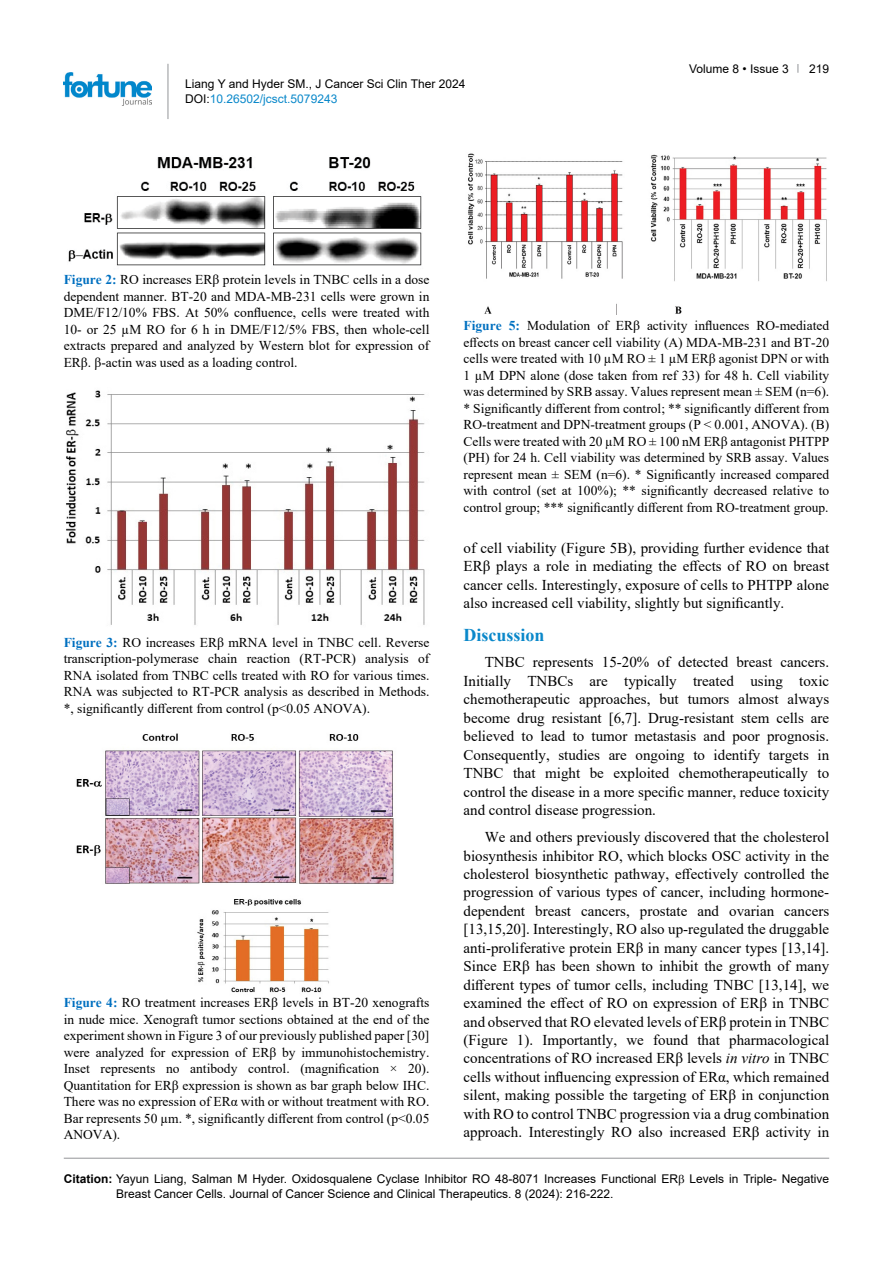
<style>
.page{position:relative;width:893px;height:1263px;background:#fff}
.page>*{position:absolute;margin:0;border:0;box-sizing:border-box;transform-origin:0 0}
.t1{font:700 18px "Times New Roman";color:#0a88ca}
.t2{font:15px/18.5px "Times New Roman";color:#000;text-align:justify}
.t3{font:13.5px/16.5px "Times New Roman";color:#000;text-align:justify}
.t4{font:12px/15px "Arial";color:#000}
.s1{color:#0a88ca}
.s2{font-weight:700;color:#0070c0}
.s3{font-style:italic}
.s4{font-weight:700}
</style>
<div class="page">
<hr style="left:168px;top:64px;width:1px;height:55px;background:#939598">
<img style="left:64px;top:72px;width:88px;height:33px">
<hr style="left:64px;top:1158px;width:765px;height:1px;background:#939598">
<img style="left:68px;top:157px;width:354px;height:109px">
<img style="left:66px;top:390px;width:359px;height:235px">
<img style="left:76px;top:733px;width:318px;height:260px">
<img style="left:468px;top:153px;width:359px;height:162px">
<p class="t4" style="left:185px;top:76px;width:282px">Liang Y and Hyder SM., J Cancer Sci Clin Ther 2024<br>DOI:<span class="s1">10.26502/jcsct.5079243</span></p>
<p class="t4" style="left:689px;top:61px;width:101px">Volume 8 • Issue 3</p>
<p class="t4" style="left:809px;top:61px;width:22px">219</p>
<p class="t3" style="left:64px;top:271px;width:367px"><span class="s2">Figure 2:</span> RO increases ERβ protein levels in TNBC cells in a dose dependent manner. BT-20 and MDA-MB-231 cells were grown in DME/F12/10% FBS. At 50% confluence, cells were treated with 10- or 25 µM RO for 6 h in DME/F12/5% FBS, then whole-cell extracts prepared and analyzed by Western blot for expression of ERβ. β-actin was used as a loading control.</p>
<p class="t3" style="left:64px;top:633px;width:367px"><span class="s2">Figure 3:</span> RO increases ERβ mRNA level in TNBC cell. Reverse transcription-polymerase chain reaction (RT-PCR) analysis of RNA isolated from TNBC cells treated with RO for various times.<br>RNA was subjected to RT-PCR analysis as described in Methods. *, significantly different from control (p&lt;0.05 ANOVA).</p>
<p class="t3" style="left:64px;top:994px;width:367px"><span class="s2">Figure 4:</span> RO treatment increases ERβ levels in BT-20 xenografts in nude mice. Xenograft tumor sections obtained at the end of the experiment shown in Figure 3 of our previously published paper [30] were analyzed for expression of ERβ by immunohistochemistry.<br>Inset represents no antibody control. (magnification × 20).<br>Quantitation for ERβ expression is shown as bar graph below IHC.<br>There was no expression of ERα with or without treatment with RO.<br>Bar represents 50 µm. *, significantly different from control (p&lt;0.05<br>ANOVA).</p>
<p class="t3" style="left:463px;top:317px;width:367px"><span class="s2">Figure 5:</span> Modulation of ERβ activity influences RO-mediated effects on breast cancer cell viability (A) MDA-MB-231 and BT-20 cells were treated with 10 µM RO ± 1 µM ERβ agonist DPN or with 1 µM DPN alone (dose taken from ref 33) for 48 h. Cell viability was determined by SRB assay. Values represent mean ± SEM (n=6). * Significantly different from control; ** significantly different from RO-treatment and DPN-treatment groups (P &lt; 0.001, ANOVA). (B)<br>Cells were treated with 20 µM RO ± 100 nM ERβ antagonist PHTPP (PH) for 24 h. Cell viability was determined by SRB assay. Values represent mean ± SEM (n=6). * Significantly increased compared with control (set at 100%); ** significantly decreased relative to control group; *** significantly different from RO-treatment group.</p>
<p class="t2" style="left:463px;top:538px;width:367px">of cell viability (Figure 5B), providing further evidence that ERβ plays a role in mediating the effects of RO on breast cancer cells. Interestingly, exposure of cells to PHTPP alone also increased cell viability, slightly but significantly.</p>
<h1 class="t1" style="left:463px;top:621px;width:83px">Discussion</h1>
<p class="t2" style="left:463px;top:653px;width:367px;text-indent:21px">TNBC represents 15-20% of detected breast cancers.<br>Initially TNBCs are typically treated using toxic chemotherapeutic approaches, but tumors almost always become drug resistant [6,7]. Drug-resistant stem cells are believed to lead to tumor metastasis and poor prognosis.<br>Consequently, studies are ongoing to identify targets in TNBC that might be exploited chemotherapeutically to control the disease in a more specific manner, reduce toxicity and control disease progression.</p>
<p class="t2" style="left:463px;top:827px;width:367px;text-indent:21px">We and others previously discovered that the cholesterol biosynthesis inhibitor RO, which blocks OSC activity in the cholesterol biosynthetic pathway, effectively controlled the progression of various types of cancer, including hormone&shy;dependent breast cancers, prostate and ovarian cancers [13,15,20]. Interestingly, RO also up-regulated the druggable anti-proliferative protein ERβ in many cancer types [13,14].<br>Since ERβ has been shown to inhibit the growth of many different types of tumor cells, including TNBC [13,14], we examined the effect of RO on expression of ERβ in TNBC and observed that RO elevated levels of ERβ protein in TNBC (Figure 1). Importantly, we found that pharmacological concentrations of RO increased ERβ levels <span class="s3">in vitro</span> in TNBC cells without influencing expression of ERα, which remained silent, making possible the targeting of ERβ in conjunction with RO to control TNBC progression via a drug combination approach. Interestingly RO also increased ERβ activity in</p>
<p class="t4" style="left:116px;top:1171px;width:715px;text-indent:-52px"><span class="s4">Citation:</span> Yayun Liang, Salman M Hyder. Oxidosqualene Cyclase Inhibitor RO 48-8071 Increases Functional ER Levels in Triple- Negative<br>Breast Cancer Cells. Journal of Cancer Science and Clinical Therapeutics. 8 (2024): 216-222.</p>
</div>
